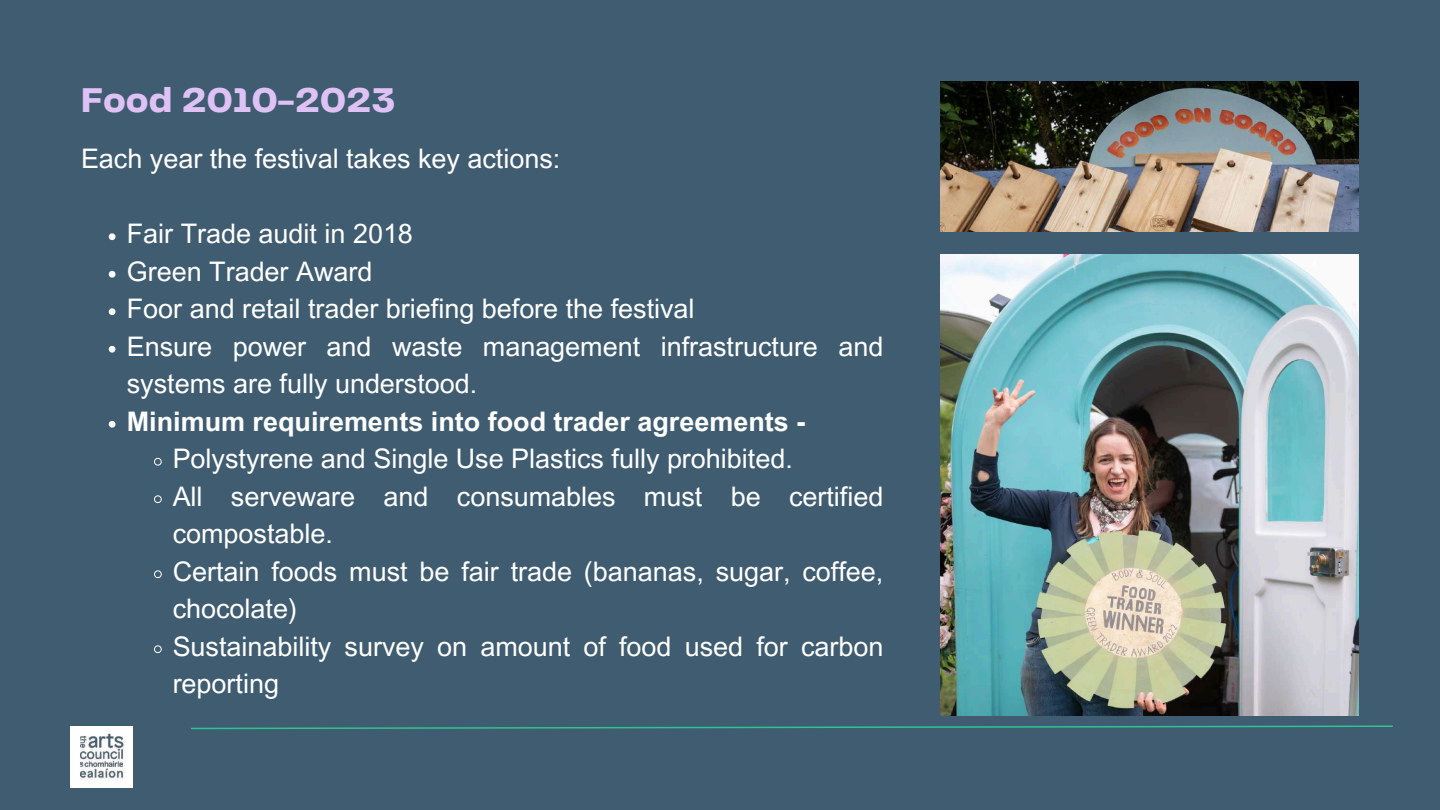
<style>
.page{position:relative;width:1440px;height:810px;background:#3f5c70}
.page>*{position:absolute;margin:0;border:0;box-sizing:border-box;transform-origin:0 0}
.t1{font:800 35.8px "Telegraf";color:#dec2f6}
.t2{font:27px/37.5px "Arial MT Pro";color:#fff}
.t3{font:700 27px "Arial MT Pro";color:#fff}
</style>
<div class="page">
<img style="left:71px;top:726px;width:61px;height:62px">
<svg style="left:191px;top:725px;width:1202px;height:5px"></svg>
<img style="left:940px;top:255px;width:419px;height:460px">
<img style="left:940px;top:81px;width:419px;height:151px">
<svg style="left:109px;top:233px;width:7px;height:7px"></svg>
<svg style="left:109px;top:271px;width:7px;height:7px"></svg>
<svg style="left:109px;top:308px;width:7px;height:7px"></svg>
<svg style="left:109px;top:346px;width:7px;height:7px"></svg>
<svg style="left:109px;top:421px;width:7px;height:7px"></svg>
<svg style="left:154px;top:457px;width:8px;height:9px"></svg>
<svg style="left:154px;top:495px;width:8px;height:9px"></svg>
<svg style="left:154px;top:570px;width:8px;height:9px"></svg>
<svg style="left:154px;top:645px;width:8px;height:9px"></svg>
<h1 class="t1" style="left:81px;top:85px;width:316px">Food 2010-2023</h1>
<p class="t2" style="left:81px;top:143px;width:481px">Each year the festival takes key actions:</p>
<p class="t2" style="left:127px;top:218px;width:758px">Fair Trade audit in 2018<br>Green Trader Award<br>Foor and retail trader briefing before the festival<br>Ensure power and waste management infrastructure and systems are fully understood.</p>
<p class="t3" style="left:127px;top:411px;width:680px">Minimum requirements into food trader agreements -</p>
<p class="t2" style="left:173px;top:443px;width:712px">Polystyrene and Single Use Plastics fully prohibited.<br>All serveware and consumables must be certified compostable.<br>Certain foods must be fair trade (bananas, sugar, coffee, chocolate)<br>Sustainability survey on amount of food used for carbon reporting</p>
</div>
